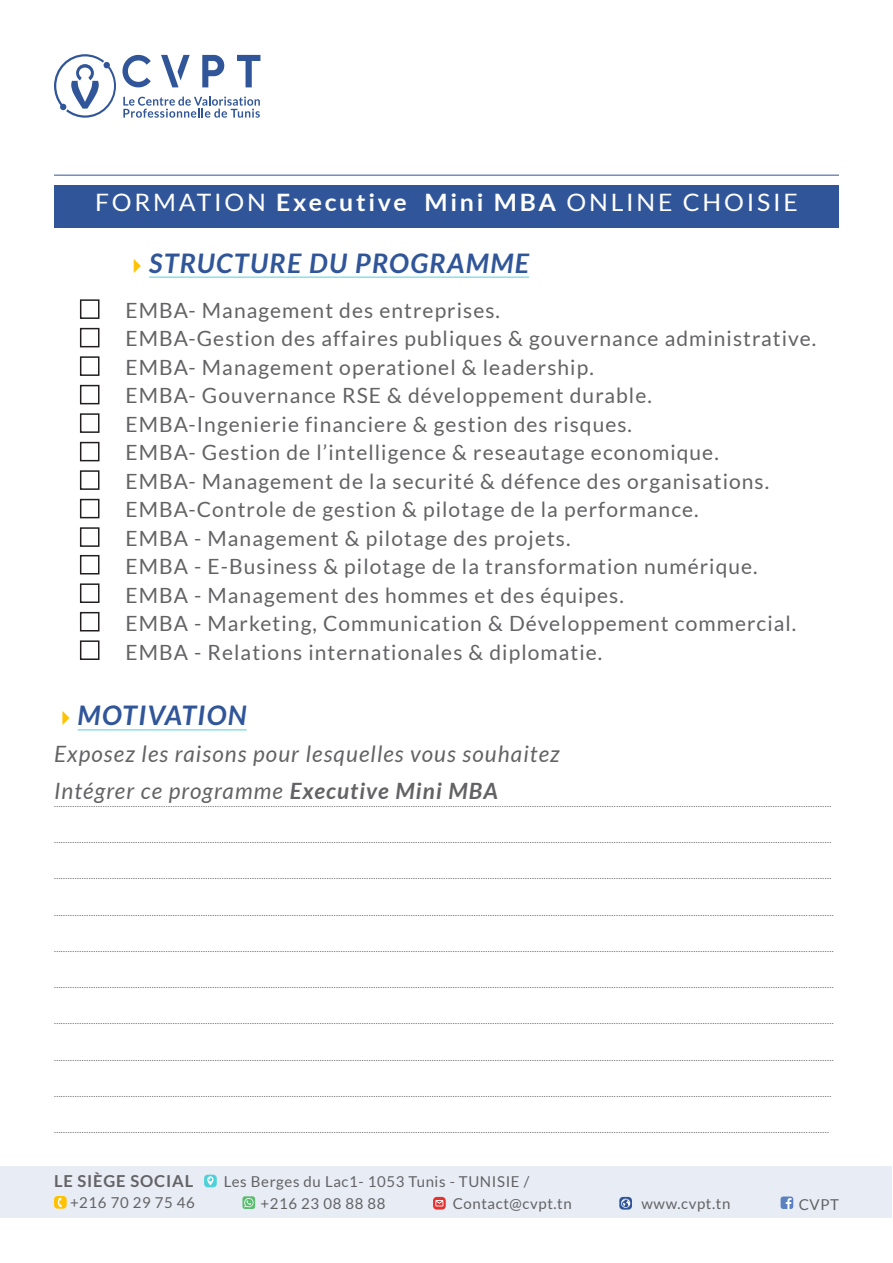
<style>
.page{position:relative;width:893px;height:1263px;background:#fff}
.page>*{position:absolute;margin:0;border:0;box-sizing:border-box;transform-origin:0 0}
.t1{font:italic 700 27px "Lato";letter-spacing:.05em;color:#305599}
.t2{font:24px "Lato";letter-spacing:.11em;color:#fff;scale:1.04 1}
.t3{font:italic 22.5px "Lato";letter-spacing:.05em;color:#636366}
.t4{font:21px "Lato";letter-spacing:.05em;color:#636366}
.t5{font:700 16.5px "Lato";letter-spacing:.05em;color:#636366}
.t6{font:15px "Lato";letter-spacing:.04em;color:#636366}
.t7{font:9px "Lato";color:#636366}
.s1{font-weight:700}
.s2{color:#ffc200}
</style>
<div class="page">
<hr style="left:78px;top:729px;width:169px;height:1px;background:#4fd1d9">
<hr style="left:54px;top:175px;width:785px;height:1px;background:#305599">
<div style="left:54px;top:185px;width:785px;height:43px;background:#305599"></div>
<hr style="left:149px;top:277px;width:380px;height:1px;background:#4fd1d9">
<svg style="left:54px;top:54px;width:62px;height:64px"></svg>
<svg style="left:122px;top:55px;width:29px;height:32px"></svg>
<svg style="left:161px;top:55px;width:29px;height:32px"></svg>
<svg style="left:202px;top:55px;width:22px;height:32px"></svg>
<svg style="left:237px;top:55px;width:23px;height:32px"></svg>
<svg style="left:123px;top:97px;width:137px;height:21px"></svg>
<div style="left:1px;top:1167px;width:891px;height:51px;background:#e8ecf4"></div>
<div style="left:204px;top:1174px;width:13px;height:13px;background:#4fd1d9;border-radius:4px"></div>
<svg style="left:207px;top:1176px;width:6px;height:9px"></svg>
<svg style="left:433px;top:1197px;width:13px;height:12px"></svg>
<svg style="left:242px;top:1196px;width:13px;height:13px"></svg>
<div style="left:54px;top:1196px;width:13px;height:13px;background:#ffc200;border-radius:4px"></div>
<svg style="left:57px;top:1197px;width:5px;height:10px"></svg>
<svg style="left:619px;top:1197px;width:13px;height:12px"></svg>
<svg style="left:621px;top:1199px;width:9px;height:9px"></svg>
<svg style="left:781px;top:1196px;width:12px;height:13px"></svg>
<div style="left:80px;top:299px;width:19px;height:20px;border:2px solid #231f20"></div>
<div style="left:80px;top:385px;width:19px;height:19px;border:2px solid #231f20"></div>
<div style="left:80px;top:470px;width:19px;height:20px;border:2px solid #231f20"></div>
<div style="left:80px;top:555px;width:19px;height:19px;border:2px solid #231f20"></div>
<div style="left:80px;top:328px;width:19px;height:19px;border:2px solid #231f20"></div>
<div style="left:80px;top:413px;width:19px;height:20px;border:2px solid #231f20"></div>
<div style="left:80px;top:499px;width:19px;height:19px;border:2px solid #231f20"></div>
<div style="left:80px;top:583px;width:19px;height:20px;border:2px solid #231f20"></div>
<div style="left:80px;top:356px;width:19px;height:20px;border:2px solid #231f20"></div>
<div style="left:80px;top:442px;width:19px;height:19px;border:2px solid #231f20"></div>
<div style="left:80px;top:527px;width:19px;height:20px;border:2px solid #231f20"></div>
<div style="left:80px;top:612px;width:19px;height:19px;border:2px solid #231f20"></div>
<div style="left:80px;top:640px;width:19px;height:20px;border:2px solid #231f20"></div>
<p class="t2" style="left:95px;top:189px;width:677px">FORMATION <span class="s1">Executive Mini MBA</span> ONLINE CHOISIE</p>
<p class="t1" style="left:125px;top:247px;width:405px"><span class="s2">✔</span>STRUCTURE DU PROGRAMME</p>
<p class="t4" style="left:125px;top:298px;width:376px">EMBA- Management des entreprises.</p>
<p class="t4" style="left:125px;top:327px;width:692px">EMBA-Gestion des affaires publiques &amp; gouvernance administrative.</p>
<p class="t4" style="left:125px;top:355px;width:470px">EMBA- Management operationel &amp; leadership.</p>
<p class="t4" style="left:125px;top:384px;width:528px">EMBA- Gouvernance RSE &amp; développement durable.</p>
<p class="t4" style="left:125px;top:412px;width:508px">EMBA-Ingenierie financiere &amp; gestion des risques.</p>
<p class="t4" style="left:125px;top:441px;width:595px">EMBA- Gestion de l’intelligence &amp; reseautage economique.</p>
<p class="t4" style="left:125px;top:469px;width:645px">EMBA- Management de la securité &amp; défence des organisations.</p>
<p class="t4" style="left:125px;top:498px;width:575px">EMBA-Controle de gestion &amp; pilotage de la performance.</p>
<p class="t4" style="left:125px;top:526px;width:447px">EMBA - Management &amp; pilotage des projets.</p>
<p class="t4" style="left:125px;top:555px;width:634px">EMBA - E-Business &amp; pilotage de la transformation numérique.</p>
<p class="t4" style="left:125px;top:583px;width:500px">EMBA - Management des hommes et des équipes.</p>
<p class="t4" style="left:125px;top:612px;width:672px">EMBA - Marketing, Communication &amp; Développement commercial.</p>
<p class="t4" style="left:125px;top:640px;width:478px">EMBA - Relations internationales &amp; diplomatie.</p>
<p class="t1" style="left:54px;top:700px;width:194px"><span class="s2">✔</span>MOTIVATION</p>
<p class="t3" style="left:54px;top:742px;width:507px">Exposez les raisons pour lesquelles vous souhaitez</p>
<p class="t3" style="left:54px;top:779px;width:445px">Intégrer ce programme <span class="s1">Executive Mini MBA</span></p>
<p class="t7" style="left:54px;top:798px;width:779px">………………………………………………………………………......…………………………………………………………………………………………………….………………………...............…………………...…….......…………………...……......................</p>
<p class="t7" style="left:54px;top:835px;width:779px">…………………………………………………………………………......…………………………………………………………………………………………………….………………………...............…………………................…………………...……...................</p>
<p class="t7" style="left:54px;top:871px;width:779px">…………………………………………………………………………......…………………………………………………………………………………………………….………………………...............…………………................…………………...……...................</p>
<p class="t7" style="left:54px;top:907px;width:781px">…………………………………………………………………………......…………………………………………………………………………………………………….………………………...............………………….................…………………...……...................</p>
<p class="t7" style="left:54px;top:943px;width:781px">…………………………………………………………………………......…………………………………………………………………………………………………….………………………...............………………….................…………………...……...................</p>
<p class="t7" style="left:54px;top:980px;width:781px">…………………………………………………………………………......…………………………………………………………………………………………………….………………………...............………………….................…………………...……...................</p>
<p class="t7" style="left:54px;top:1016px;width:781px">…………………………………………………………………………......…………………………………………………………………………………………………….………………………...............………………….................…………………...……...................</p>
<p class="t7" style="left:54px;top:1052px;width:781px">…………………………………………………………………………......…………………………………………………………………………………………………….………………………...............………………….................…………………...……...................</p>
<p class="t7" style="left:54px;top:1089px;width:779px">………………………………………………………………………......…………………………………………………………………………………………………….………………………...............…………………...…….......…………………...……......................</p>
<p class="t7" style="left:54px;top:1125px;width:777px">…………………………………………………………………………......…………………………………………………………………………………………………….………………………...............…………………...............…………………...……...................</p>
<p class="t5" style="left:54px;top:1172px;width:141px">LE SIÈGE SOCIAL</p>
<p class="t6" style="left:70px;top:1194px;width:126px">+216 70 29 75 46</p>
<p class="t6" style="left:641px;top:1195px;width:90px">www.cvpt.tn</p>
<p class="t6" style="left:799px;top:1196px;width:42px">CVPT</p>
<p class="t6" style="left:224px;top:1173px;width:307px">Les Berges du Lac1- 1053 Tunis - TUNISIE /</p>
<p class="t6" style="left:261px;top:1195px;width:126px">+216 23 08 88 88</p>
<p class="t6" style="left:453px;top:1195px;width:121px">Contact@cvpt.tn</p>
</div>
